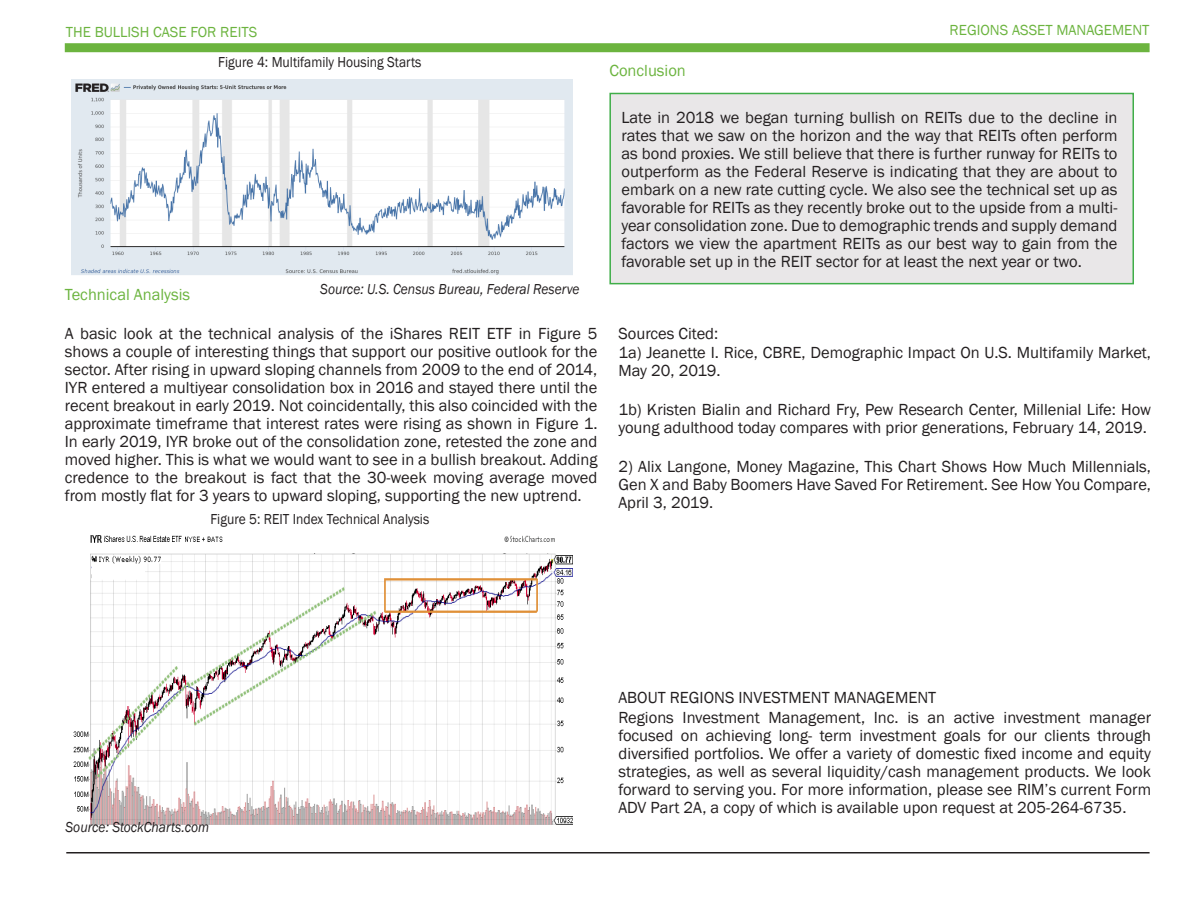
<style>
.page{position:relative;width:1188px;height:918px;background:#fff}
.page>*{position:absolute;margin:0;border:0;box-sizing:border-box;transform-origin:0 0}
.t1{font:16.5px/18px "Franklin Gothic";color:#231f20;text-align:justify}
.t2{font:16.5px "Franklin Gothic";color:#6cb43f}
.t3{font:15px "Franklin Gothic";color:#6cb43f}
.t4{font:14.85px "Franklin Gothic";color:#231f20;scale:.91 1}
.t5{font:italic 14.85px "Franklin Gothic";color:#231f20;scale:.91 1}
</style>
<div class="page">
<img style="left:73px;top:535px;width:499px;height:290px">
<div style="left:82px;top:545px;width:484px;height:8px;background:#fff"></div>
<div style="left:92px;top:564px;width:52px;height:14px;background:#fff"></div>
<hr style="left:66px;top:852px;width:1084px;height:2px;background:#231f20">
<div style="left:65px;top:43px;width:1085px;height:9px;background:#6cb43f"></div>
<img style="left:71px;top:80px;width:501px;height:195px">
<div style="left:610px;top:93px;width:523px;height:191px;background:#e9e7e8"></div>
<div style="left:609px;top:93px;width:525px;height:191px;border:2px solid #40ae49"></div>
<p class="t3" style="left:66px;top:22px;width:193px">THE BULLISH CASE FOR REITS</p>
<p class="t4" style="left:218px;top:53px;width:225px">Figure 4: Multifamily Housing Starts</p>
<p class="t2" style="left:609px;top:60px;width:78px">Conclusion</p>
<p class="t3" style="left:950px;top:21px;width:201px">REGIONS ASSET MANAGEMENT</p>
<p class="t1" style="left:621px;top:109px;width:498px">Late in 2018 we began turning bullish on REITs due to the decline in rates that we saw on the horizon and the way that REITs often perform as bond proxies. We still believe that there is further runway for REITs to outperform as the Federal Reserve is indicating that they are about to embark on a new rate cutting cycle. We also see the technical set up as favorable for REITs as they recently broke out to the upside from a multi&shy;year consolidation zone. Due to demographic trends and supply demand factors we view the apartment REITs as our best way to gain from the favorable set up in the REIT sector for at least the next year or two.</p>
<p class="t5" style="left:320px;top:280px;width:286px">Source: U.S. Census Bureau, Federal Reserve</p>
<p class="t2" style="left:65px;top:284px;width:127px">Technical Analysis</p>
<p class="t1" style="left:65px;top:325px;width:534px">A basic look at the technical analysis of the iShares REIT ETF in Figure 5 shows a couple of interesting things that support our positive outlook for the sector. After rising in upward sloping channels from 2009 to the end of 2014, IYR entered a multiyear consolidation box in 2016 and stayed there until the recent breakout in early 2019. Not coincidentally, this also coincided with the approximate timeframe that interest rates were rising as shown in Figure 1.<br>In early 2019, IYR broke out of the consolidation zone, retested the zone and moved higher. This is what we would want to see in a bullish breakout. Adding credence to the breakout is fact that the 30-week moving average moved from mostly flat for 3 years to upward sloping, supporting the new uptrend.</p>
<p class="t1" style="left:618px;top:325px;width:101px">Sources Cited:</p>
<p class="t1" style="left:618px;top:344px;width:534px">1a) Jeanette I. Rice, CBRE, Demographic Impact On U.S. Multifamily Market,<br>May 20, 2019.</p>
<p class="t1" style="left:618px;top:401px;width:534px">1b) Kristen Bialin and Richard Fry, Pew Research Center, Millenial Life: How young adulthood today compares with prior generations, February 14, 2019.</p>
<p class="t1" style="left:618px;top:458px;width:534px">2) Alix Langone, Money Magazine, This Chart Shows How Much Millennials, Gen X and Baby Boomers Have Saved For Retirement. See How You Compare, April 3, 2019.</p>
<p class="t4" style="left:210px;top:510px;width:242px">Figure 5: REIT Index Technical Analysis</p>
<p class="t5" style="left:66px;top:818px;width:159px">Source: StockCharts.com</p>
<p class="t1" style="left:618px;top:689px;width:319px">ABOUT REGIONS INVESTMENT MANAGEMENT</p>
<p class="t1" style="left:618px;top:709px;width:534px">Regions Investment Management, Inc. is an active investment manager focused on achieving long- term investment goals for our clients through diversified portfolios. We offer a variety of domestic fixed income and equity strategies, as well as several liquidity/cash management products. We look forward to serving you. For more information, please see RIM’s current Form ADV Part 2A, a copy of which is available upon request at 205-264-6735.</p>
</div>
